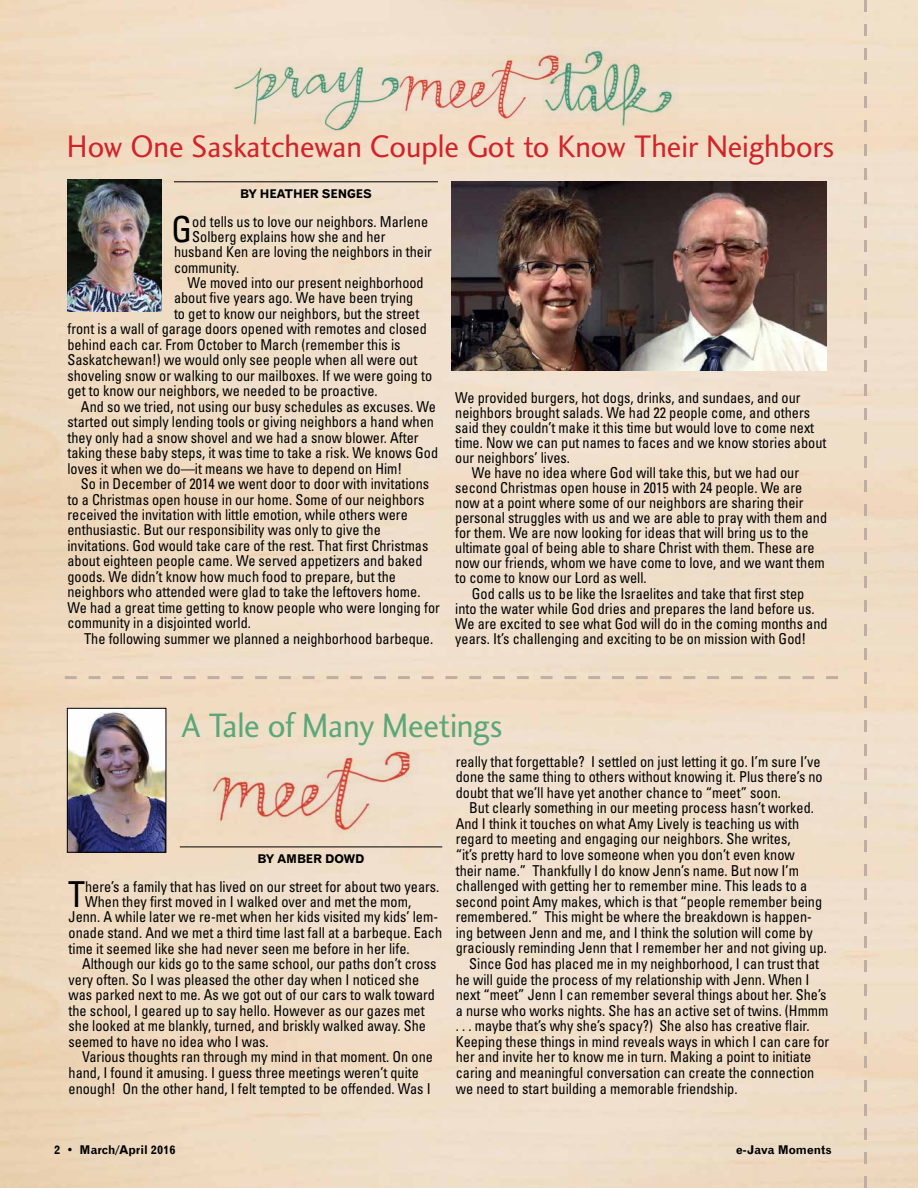
<style>
.page{position:relative;width:918px;height:1188px;background:#fff}
.page>*{position:absolute;margin:0;border:0;box-sizing:border-box;transform-origin:0 0}
.t1{font:condensed 35.85px "Univers";color:#000;scale:.95 1}
.t2{font:34.95px "Charlotte Sans Book Plain";letter-spacing:-.01em;color:#5aa779;scale:.95 1}
.t3{font:32.25px "Charlotte Sans Book Plain";color:#d2232a;scale:.96 1}
.t4{font:condensed 15px/15.6px "Univers";color:#000;scale:.95 1}
.t5{font:12px "Gothic 720 BT Bold B";color:#000}
</style>
<div class="page">
<img style="left:0;top:672px;width:918px;height:516px">
<img style="left:0;top:0;width:918px;height:672px">
<svg style="left:65px;top:676px;width:773px;height:3px;background:#d7c6b4"></svg>
<svg style="left:864px;top:0;width:3px;height:1188px;background:#d7c5b4"></svg>
<img style="left:69px;top:710px;width:95px;height:141px">
<div style="left:67px;top:708px;width:99px;height:145px;border:1px solid #000"></div>
<hr style="left:174px;top:181px;width:264px;height:1px;background:#000">
<hr style="left:180px;top:847px;width:262px;height:1px;background:#000">
<img style="left:68px;top:179px;width:93px;height:132px">
<img style="left:232px;top:60px;width:169px;height:73px">
<img style="left:395px;top:54px;width:147px;height:66px">
<img style="left:207px;top:750px;width:212px;height:82px">
<img style="left:542px;top:48px;width:137px;height:81px">
<img style="left:451px;top:181px;width:375px;height:189px">
<h3 class="t3" style="left:67px;top:127px;width:801px">How One Saskatchewan Couple Got to Know Their Neighbors</h3>
<p class="t5" style="left:240px;top:186px;width:133px">BY HEATHER SENGES</p>
<h1 class="t1" style="left:172px;top:206px;width:23px">G</h1>
<p class="t4" style="left:192px;top:213px;width:250px">od tells us to love our neighbors. Marlene</p>
<p class="t4" style="left:192px;top:228px;width:205px">Solberg explains how she and her</p>
<p class="t4" style="left:174px;top:244px;width:273px">husband Ken are loving the neighbors in their</p>
<p class="t4" style="left:174px;top:259px;width:70px">community.</p>
<p class="t4" style="left:188px;top:274px;width:250px">We moved into our present neighborhood</p>
<p class="t4" style="left:174px;top:290px;width:253px">about five years ago. We have been trying</p>
<p class="t4" style="left:174px;top:305px;width:260px">to get to know our neighbors, but the street</p>
<p class="t4" style="left:68px;top:321px;width:380px">front is a wall of garage doors opened with remotes and closed</p>
<p class="t4" style="left:68px;top:336px;width:352px">behind each car. From October to March (remember this is</p>
<p class="t4" style="left:68px;top:352px;width:370px">Saskatchewan!) we would only see people when all were out</p>
<p class="t4" style="left:68px;top:367px;width:386px">shoveling snow or walking to our mailboxes. If we were going to</p>
<p class="t4" style="left:68px;top:383px;width:328px">get to know our neighbors, we needed to be proactive.</p>
<p class="t4" style="left:81px;top:398px;width:375px">And so we tried, not using our busy schedules as excuses. We</p>
<p class="t4" style="left:68px;top:414px;width:387px">started out simply lending tools or giving neighbors a hand when</p>
<p class="t4" style="left:68px;top:429px;width:371px">they only had a snow shovel and we had a snow blower. After</p>
<p class="t4" style="left:68px;top:445px;width:392px">taking these baby steps, it was time to take a risk. We knows God</p>
<p class="t4" style="left:68px;top:460px;width:354px">loves it when we do—it means we have to depend on Him!</p>
<p class="t4" style="left:81px;top:476px;width:368px">So in December of 2014 we went door to door with invitations</p>
<p class="t4" style="left:68px;top:491px;width:377px">to a Christmas open house in our home. Some of our neighbors</p>
<p class="t4" style="left:68px;top:506px;width:360px">received the invitation with little emotion, while others were</p>
<p class="t4" style="left:68px;top:522px;width:331px">enthusiastic. But our responsibility was only to give the</p>
<p class="t4" style="left:68px;top:537px;width:381px">invitations. God would take care of the rest. That first Christmas</p>
<p class="t4" style="left:68px;top:553px;width:375px">about eighteen people came. We served appetizers and baked</p>
<p class="t4" style="left:68px;top:568px;width:347px">goods. We didn’t know how much food to prepare, but the</p>
<p class="t4" style="left:68px;top:584px;width:373px">neighbors who attended were glad to take the leftovers home.</p>
<p class="t4" style="left:68px;top:599px;width:393px">We had a great time getting to know people who were longing for</p>
<p class="t4" style="left:68px;top:615px;width:195px">community in a disjointed world.</p>
<p class="t4" style="left:84px;top:630px;width:369px">The following summer we planned a neighborhood barbeque.</p>
<p class="t4" style="left:455px;top:389px;width:365px">We provided burgers, hot dogs, drinks, and sundaes, and our</p>
<p class="t4" style="left:455px;top:404px;width:375px">neighbors brought salads. We had 22 people come, and others</p>
<p class="t4" style="left:455px;top:419px;width:379px">said they couldn’t make it this time but would love to come next</p>
<p class="t4" style="left:455px;top:435px;width:392px">time. Now we can put names to faces and we know stories about</p>
<p class="t4" style="left:455px;top:450px;width:122px">our neighbors’ lives.</p>
<p class="t4" style="left:472px;top:465px;width:346px">We have no idea where God will take this, but we had our</p>
<p class="t4" style="left:455px;top:480px;width:367px">second Christmas open house in 2015 with 24 people. We are</p>
<p class="t4" style="left:455px;top:495px;width:368px">now at a point where some of our neighbors are sharing their</p>
<p class="t4" style="left:455px;top:510px;width:393px">personal struggles with us and we are able to pray with them and</p>
<p class="t4" style="left:455px;top:525px;width:373px">for them. We are now looking for ideas that will bring us to the</p>
<p class="t4" style="left:455px;top:540px;width:380px">ultimate goal of being able to share Christ with them. These are</p>
<p class="t4" style="left:455px;top:555px;width:391px">now our friends, whom we have come to love, and we want them</p>
<p class="t4" style="left:455px;top:570px;width:203px">to come to know our Lord as well.</p>
<p class="t4" style="left:472px;top:585px;width:351px">God calls us to be like the Israelites and take that first step</p>
<p class="t4" style="left:455px;top:600px;width:380px">into the water while God dries and prepares the land before us.</p>
<p class="t4" style="left:455px;top:615px;width:393px">We are excited to see what God will do in the coming months and</p>
<p class="t4" style="left:455px;top:630px;width:371px">years. It’s challenging and exciting to be on mission with God!</p>
<h2 class="t2" style="left:181px;top:704px;width:340px">A Tale of Many Meetings</h2>
<p class="t5" style="left:258px;top:851px;width:108px">BY AMBER DOWD</p>
<h1 class="t1" style="left:68px;top:871px;width:19px">T</h1>
<p class="t4" style="left:85px;top:878px;width:374px">here’s a family that has lived on our street for about two years.</p>
<p class="t4" style="left:85px;top:893px;width:345px">When they first moved in I walked over and met the mom,</p>
<p class="t4" style="left:69px;top:909px;width:391px">Jenn. A while later we re-met when her kids visited my kids’ lem-</p>
<p class="t4" style="left:69px;top:924px;width:395px">onade stand. And we met a third time last fall at a barbeque. Each</p>
<p class="t4" style="left:69px;top:940px;width:361px">time it seemed like she had never seen me before in her life.</p>
<p class="t4" style="left:82px;top:956px;width:374px">Although our kids go to the same school, our paths don’t cross</p>
<p class="t4" style="left:69px;top:971px;width:371px">very often. So I was pleased the other day when I noticed she</p>
<p class="t4" style="left:69px;top:987px;width:387px">was parked next to me. As we got out of our cars to walk toward</p>
<p class="t4" style="left:69px;top:1002px;width:376px">the school, I geared up to say hello. However as our gazes met</p>
<p class="t4" style="left:69px;top:1018px;width:378px">she looked at me blankly, turned, and briskly walked away. She</p>
<p class="t4" style="left:69px;top:1033px;width:212px">seemed to have no idea who I was.</p>
<p class="t4" style="left:82px;top:1049px;width:371px">Various thoughts ran through my mind in that moment. On one</p>
<p class="t4" style="left:69px;top:1064px;width:370px">hand, I found it amusing. I guess three meetings weren’t quite</p>
<p class="t4" style="left:69px;top:1080px;width:383px">enough! On the other hand, I felt tempted to be offended. Was I</p>
<p class="t4" style="left:456px;top:753px;width:388px">really that forgettable? I settled on just letting it go. I’m sure I’ve done the same thing to others without knowing it. Plus there’s no doubt that we’ll have yet another chance to “meet” soon.</p>
<p class="t4" style="left:469px;top:800px;width:364px">But clearly something in our meeting process hasn’t worked.</p>
<p class="t4" style="left:456px;top:815px;width:363px">And I think it touches on what Amy Lively is teaching us with</p>
<p class="t4" style="left:456px;top:831px;width:354px">regard to meeting and engaging our neighbors. She writes,</p>
<p class="t4" style="left:456px;top:847px;width:358px">“it’s pretty hard to love someone when you don’t even know</p>
<p class="t4" style="left:456px;top:862px;width:363px">their name.” Thankfully I do know Jenn’s name. But now I’m</p>
<p class="t4" style="left:456px;top:878px;width:371px">challenged with getting her to remember mine. This leads to a</p>
<p class="t4" style="left:456px;top:893px;width:387px">second point Amy makes, which is that “people remember being</p>
<p class="t4" style="left:456px;top:909px;width:376px">remembered.” This might be where the breakdown is happen-</p>
<p class="t4" style="left:456px;top:924px;width:377px">ing between Jenn and me, and I think the solution will come by</p>
<p class="t4" style="left:456px;top:940px;width:392px">graciously reminding Jenn that I remember her and not giving up.</p>
<p class="t4" style="left:469px;top:956px;width:370px">Since God has placed me in my neighborhood, I can trust that</p>
<p class="t4" style="left:456px;top:971px;width:374px">he will guide the process of my relationship with Jenn. When I</p>
<p class="t4" style="left:456px;top:987px;width:392px">next “meet” Jenn I can remember several things about her. She’s</p>
<p class="t4" style="left:456px;top:1002px;width:394px">a nurse who works nights. She has an active set of twins. (Hmmm</p>
<p class="t4" style="left:456px;top:1018px;width:374px">. . . maybe that’s why she’s spacy?) She also has creative flair.</p>
<p class="t4" style="left:456px;top:1033px;width:395px">Keeping these things in mind reveals ways in which I can care for</p>
<p class="t4" style="left:456px;top:1049px;width:376px">her and invite her to know me in turn. Making a point to initiate</p>
<p class="t4" style="left:456px;top:1065px;width:379px">caring and meaningful conversation can create the connection</p>
<p class="t4" style="left:456px;top:1080px;width:298px">we need to start building a memorable friendship.</p>
<p class="t5" style="left:54px;top:1143px;width:123px">2 • March/April 2016</p>
<p class="t5" style="left:736px;top:1143px;width:97px">e-Java Moments</p>
</div>
